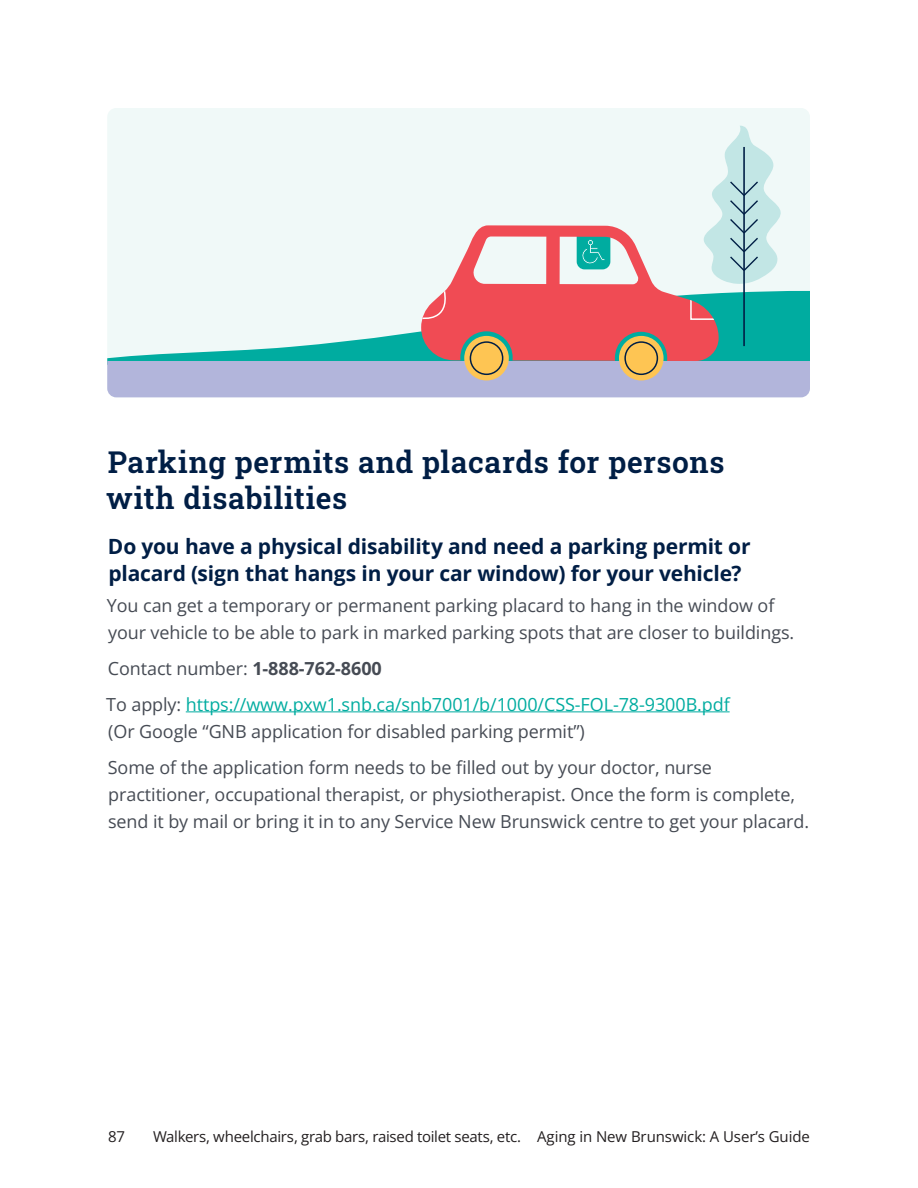
<style>
.page{position:relative;width:918px;height:1188px;background:#fff}
.page>*{position:absolute;margin:0;border:0;box-sizing:border-box;transform-origin:0 0}
.t1{font:600 30px/36px "Roboto Slab";letter-spacing:.02em;color:#001e45}
.t2{font:700 21px/27px "Open Sans";letter-spacing:-.01em;color:#001e45}
.Body_Copy{font:18px/27px "Open Sans";letter-spacing:-.005em;color:#464b54}
.Body_Copy-2{font:18px/27px "Open Sans";letter-spacing:-.005em;color:#00aca0}
.t3{font:15px "Open Sans";letter-spacing:-.015em;color:#231f20}
.s1{font-weight:700}
.s2{color:#464b54}
</style>
<div class="page">
<hr style="left:186px;top:712px;width:544px;height:1px;background:#00aca0">
<div style="left:107px;top:108px;width:703px;height:174px;background:#f0f9f8"></div>
<svg style="left:107px;top:282px;width:703px;height:79px;fill:#f0f9f8"></svg>
<div style="left:107px;top:361px;width:703px;height:36px;background:#b2b5db"></div>
<div style="left:619px;top:336px;width:45px;height:44px;background:#fec553;border-radius:50%"></div>
<div style="left:624px;top:341px;width:34px;height:34px;border:1px solid #001e45;border-radius:50%"></div>
<div style="left:464px;top:336px;width:45px;height:44px;background:#fec553;border-radius:50%"></div>
<div style="left:470px;top:341px;width:33px;height:34px;border:1px solid #001e45;border-radius:50%"></div>
<svg style="left:421px;top:126px;width:361px;height:235px"></svg>
<h1 class="t1" style="left:106px;top:443px;width:620px">Parking permits and placards for persons with disabilities</h1>
<h2 class="t2" style="left:108px;top:532px;width:644px">Do you have a physical disability and need a parking permit or placard (sign that hangs in your car window) for your vehicle?</h2>
<p class="Body_Copy" style="left:107px;top:592px;width:689px">You can get a temporary or permanent parking placard to hang in the window of your vehicle to be able to park in marked parking spots that are closer to buildings.</p>
<p class="Body_Copy" style="left:108px;top:655px;width:275px">Contact number: <span class="s1">1-888-762-8600</span></p>
<p class="Body_Copy-2" style="left:106px;top:691px;width:625px"><span class="s2">To apply:</span> https://www.pxw1.snb.ca/snb7001/b/1000/CSS-FOL-78-9300B.pdf <span class="s2">(Or Google “GNB application for disabled parking permit”)</span></p>
<p class="Body_Copy" style="left:108px;top:754px;width:703px">Some of the application form needs to be filled out by your doctor, nurse practitioner, occupational therapist, or physiotherapist. Once the form is complete, send it by mail or bring it in to any Service New Brunswick centre to get your placard.</p>
<p class="t3" style="left:108px;top:1127px;width:19px">87</p>
<p class="t3" style="left:153px;top:1127px;width:658px">Walkers, wheelchairs, grab bars, raised toilet seats, etc. Aging in New Brunswick: A User’s Guide</p>
</div>
